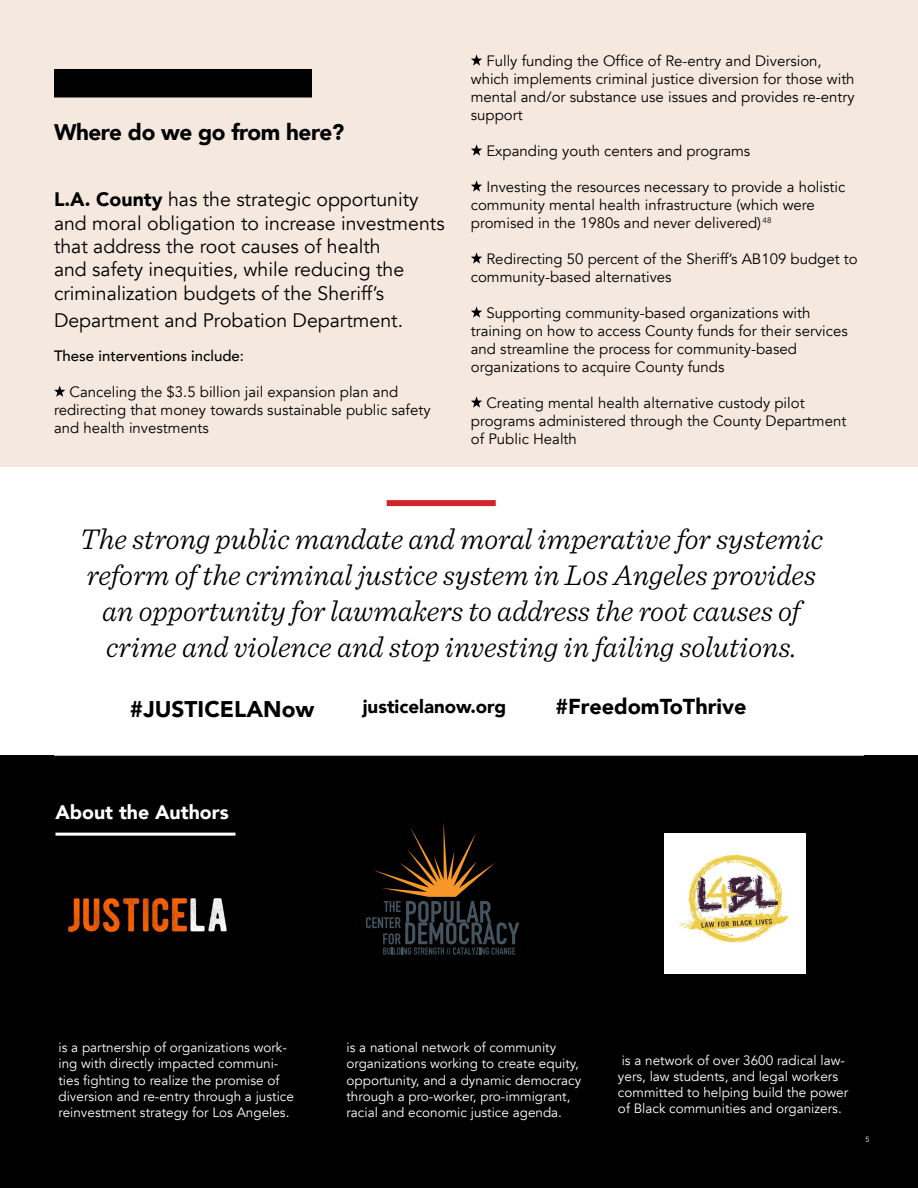
<style>
.page{position:relative;width:918px;height:1188px;background:#fff}
.page>*{position:absolute;margin:0;border:0;box-sizing:border-box;transform-origin:0 0}
.t1{font:italic 300 30px/36px "Sentinel";color:#000;text-align:center}
.t2{font:900 22.65px "Avenir";color:#000}
.t3{font:900 22.5px "Avenir";letter-spacing:-.02em;color:#000}
.t4{font:900 21.6px "Avenir";color:#000}
.t5{font:19.5px/23.4px "Avenir";color:#000}
.t6{font:900 19.5px "Avenir";color:#fff}
.t7{font:900 18.75px "Avenir";color:#000}
.t8{font:15px/18px "Avenir";color:#000}
.t9{font:500 15px "Avenir";color:#000}
.t10{font:13.5px/16.2px "Avenir";color:#fff}
.t11{font:7.5px "DIN Pro";color:#fff}
.s1{font-weight:900}
</style>
<div class="page">
<div style="left:0;top:0;width:918px;height:466px;background:#f5e9df"></div>
<div style="left:0;top:756px;width:918px;height:432px;background:#000"></div>
<div style="left:387px;top:500px;width:109px;height:6px;background:#d2232a"></div>
<svg style="left:54px;top:386px;width:11px;height:11px"></svg>
<svg style="left:471px;top:54px;width:11px;height:12px"></svg>
<svg style="left:471px;top:144px;width:11px;height:12px"></svg>
<svg style="left:471px;top:180px;width:11px;height:12px"></svg>
<svg style="left:471px;top:252px;width:11px;height:12px"></svg>
<svg style="left:471px;top:306px;width:11px;height:12px"></svg>
<svg style="left:471px;top:396px;width:11px;height:12px"></svg>
<div style="left:54px;top:69px;width:258px;height:29px;background:#000"></div>
<img style="left:64px;top:832px;width:171px;height:101px">
<hr style="left:56px;top:833px;width:180px;height:3px;background:#fff">
<svg style="left:366px;top:822px;width:153px;height:133px"></svg>
<img style="left:665px;top:833px;width:140px;height:141px">
<h3 class="t3" style="left:54px;top:112px;width:292px">Where do we go from here?</h3>
<h3 class="t5" style="left:54px;top:188px;width:392px"><span class="s1">L.A. County</span> has the strategic opportunity and moral obligation to increase investments that address the root causes of health<br>and safety inequities, while reducing the criminalization budgets of the Sheriff’s</h3>
<h3 class="t5" style="left:54px;top:309px;width:351px">Department and Probation Department.</h3>
<p class="t9" style="left:54px;top:343px;width:192px">These interventions include:</p>
<p class="t8" style="left:54px;top:383px;width:378px;text-indent:16px">Canceling the $3.5 billion jail expansion plan and redirecting that money towards sustainable public safety and health investments</p>
<p class="t8" style="left:471px;top:52px;width:385px;text-indent:16px">Fully funding the Office of Re-entry and Diversion, which implements criminal justice diversion for those with mental and/or substance use issues and provides re-entry support</p>
<p class="t8" style="left:486px;top:142px;width:265px">Expanding youth centers and programs</p>
<p class="t8" style="left:471px;top:178px;width:376px;text-indent:16px">Investing the resources necessary to provide a holistic community mental health infrastructure (which were promised in the 1980s and never delivered) <sup>48</sup></p>
<p class="t8" style="left:471px;top:250px;width:388px;text-indent:16px">Redirecting 50 percent of the Sheriff’s AB109 budget to community-based alternatives</p>
<p class="t8" style="left:471px;top:304px;width:378px;text-indent:16px">Supporting community-based organizations with training on how to access County funds for their services and streamline the process for community-based organizations to acquire County funds</p>
<p class="t8" style="left:471px;top:394px;width:377px;text-indent:16px">Creating mental health alternative custody pilot programs administered through the County Department of Public Health</p>
<p class="t1" style="left:80px;top:519px;width:745px">The strong public mandate and moral imperative for systemic reform of the criminal justice system in Los Angeles provides an opportunity for lawmakers to address the root causes of crime and violence and stop investing in failing solutions.</p>
<h2 class="t2" style="left:130px;top:690px;width:186px">#JUSTICELANow</h2>
<p class="t7" style="left:363px;top:691px;width:145px">justicelanow.org</p>
<h3 class="t4" style="left:555px;top:688px;width:193px">#FreedomToThrive</h3>
<h3 class="t6" style="left:56px;top:796px;width:175px">About the Authors</h3>
<p class="t10" style="left:58px;top:1040px;width:237px">is a partnership of organizations work&shy;ing with directly impacted communi&shy;ties fighting to realize the promise of diversion and re-entry through a justice reinvestment strategy for Los Angeles.</p>
<p class="t10" style="left:346px;top:1040px;width:236px">is a national network of community organizations working to create equity, opportunity, and a dynamic democracy through a pro-worker, pro-immigrant, racial and economic justice agenda.</p>
<p class="t10" style="left:618px;top:1052px;width:232px">is a network of over 3600 radical law&shy;yers, law students, and legal workers committed to helping build the power of Black communities and organizers.</p>
<p class="t11" style="left:866px;top:1133px;width:5px">5</p>
</div>
